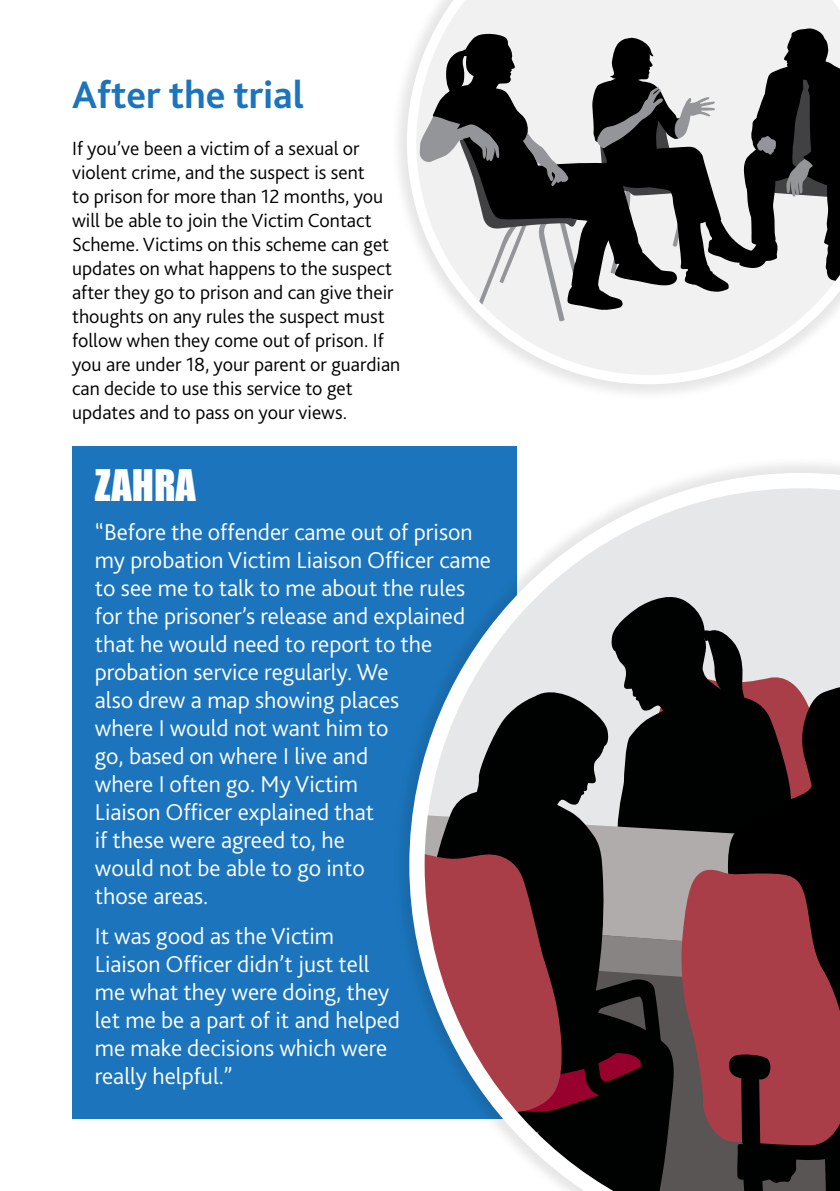
<style>
.page{position:relative;width:840px;height:1191px;background:#fff}
.page>*{position:absolute;margin:0;border:0;box-sizing:border-box;transform-origin:0 0}
.t1{font:700 40px "Bliss 2";color:#1c75bc}
.t2{font:40px "Impact";color:#fff}
.t3{font:300 24px/28px "Bliss 2";color:#fff}
.t4{font:300 20px/24px "Bliss 2";color:#000}
</style>
<div class="page">
<div style="left:389px;top:0;width:450px;height:401px;background:#000;opacity:.1"></div>
<svg style="left:406px;top:0;width:433px;height:384px"></svg>
<div style="left:72px;top:446px;width:444px;height:673px;background:#1c75bc"></div>
<div style="left:391px;top:455px;width:448px;height:736px;background:#000;opacity:.1"></div>
<svg style="left:409px;top:473px;width:430px;height:718px"></svg>
<p class="t1" style="left:72px;top:70px;width:233px">After the trial</p>
<p class="t4" style="left:72px;top:136px;width:329px">If you’ve been a victim of a sexual or violent crime, and the suspect is sent<br>to prison for more than 12 months, you will be able to join the Victim Contact Scheme. Victims on this scheme can get updates on what happens to the suspect after they go to prison and can give their thoughts on any rules the suspect must follow when they come out of prison. If you are under 18, your parent or guardian can decide to use this service to get updates and to pass on your views.</p>
<p class="t2" style="left:95px;top:454px;width:103px">ZAHRA</p>
<p class="t3" style="left:95px;top:517px;width:397px">“Before the offender came out of prison my probation Victim Liaison Officer came to see me to talk to me about the rules for the prisoner’s release and explained that he would need to report to the probation service regularly. We<br>also drew a map showing places<br>where I would not want him to<br>go, based on where I live and<br>where I often go. My Victim<br>Liaison Officer explained that<br>if these were agreed to, he<br>would not be able to go into<br>those areas.</p>
<p class="t3" style="left:95px;top:921px;width:306px">It was good as the Victim<br>Liaison Officer didn’t just tell me what they were doing, they let me be a part of it and helped me make decisions which were really helpful.”</p>
</div>
